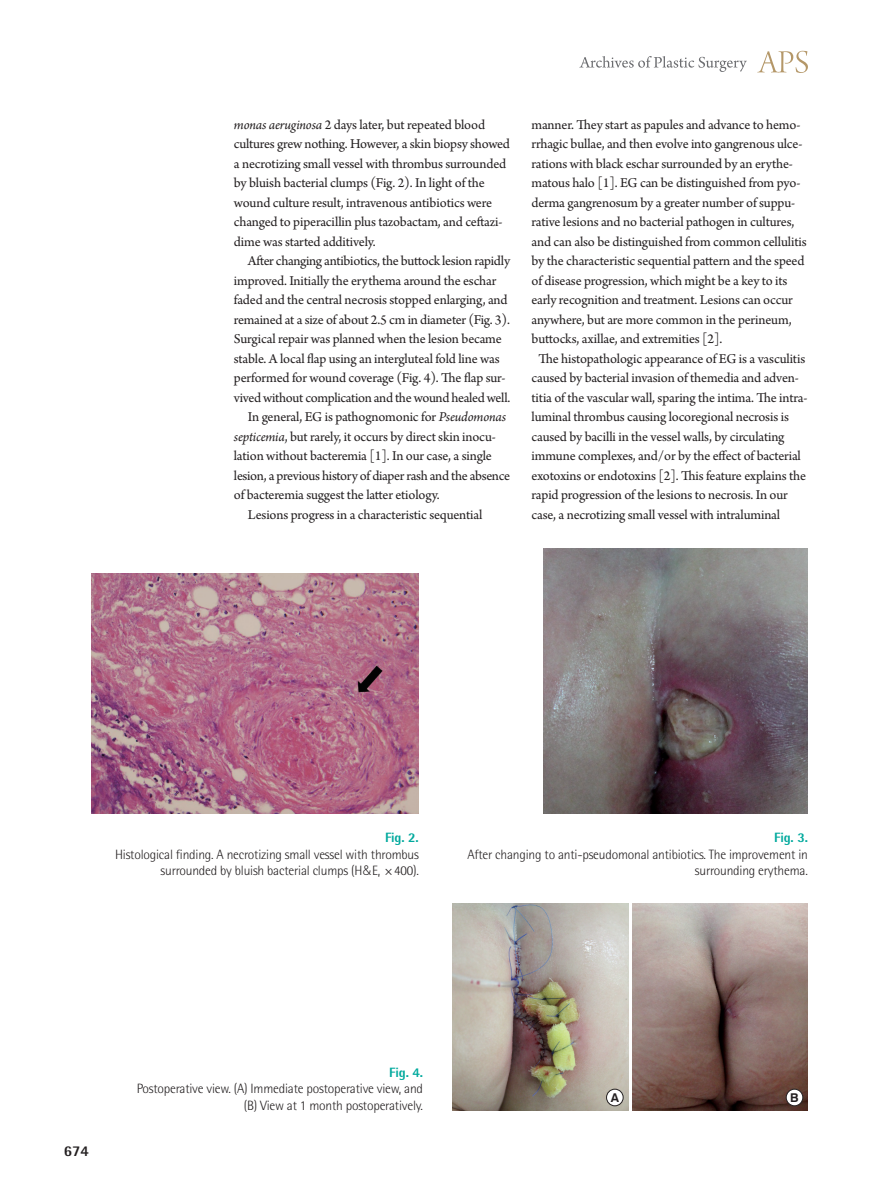
<style>
.page{position:relative;width:893px;height:1191px;background:#fff}
.page>*{position:absolute;margin:0;border:0;box-sizing:border-box;transform-origin:0 0}
.t1{font:800 15px "Rotis Semi Sans Std";color:#231f20}
.성형_본문_이미지{font:14.25px/19.5px "Arno Pro";letter-spacing:-.01em;color:#231f20}
.표_그림체{font:300 13.5px/16.4px "Rotis Semi Sans Std";letter-spacing:-.015em;color:#231f20;text-align:right}
.t2{font:700 12.15px "Swiss 721 BT";color:#231f20}
.s1{font-style:italic}
.s2{font-weight:800;color:#00a99d}
.s3{font-family:"DIN Pro"}
</style>
<div class="page">
<svg style="left:757px;top:51px;width:51px;height:22px"></svg>
<svg style="left:579px;top:56px;width:168px;height:16px"></svg>
<img style="left:543px;top:549px;width:265px;height:264px">
<img style="left:91px;top:573px;width:328px;height:240px">
<img style="left:453px;top:904px;width:175px;height:206px">
<img style="left:632px;top:904px;width:176px;height:206px">
<div style="left:606px;top:1089px;width:17px;height:16px;background:#fff;border-radius:50%"></div>
<div style="left:606px;top:1089px;width:17px;height:17px;border:1px solid #231f20;border-radius:50%"></div>
<div style="left:786px;top:1089px;width:17px;height:16px;background:#fff;border-radius:50%"></div>
<div style="left:786px;top:1089px;width:17px;height:17px;border:1px solid #231f20;border-radius:50%"></div>
<p class="성형_본문_이미지" style="left:234px;top:115px;width:278px"><span class="s1">monas aeruginosa</span> 2 days later, but repeated blood cultures grew nothing. However, a skin biopsy showed a necrotizing small vessel with thrombus surrounded by bluish bacterial clumps (Fig. 2). In light of the wound culture result, intravenous antibiotics were changed to piperacillin plus tazobactam, and ceftazi&shy;dime was started additively.</p>
<p class="성형_본문_이미지" style="left:234px;top:252px;width:278px;text-indent:14px">After changing antibiotics, the buttock lesion rapidly improved. Initially the erythema around the eschar faded and the central necrosis stopped enlarging, and remained at a size of about 2.5 cm in diameter (Fig. 3).<br>Surgical repair was planned when the lesion became stable. A local flap using an intergluteal fold line was performed for wound coverage (Fig. 4). The flap sur&shy;vived without complication and the wound healed well.</p>
<p class="성형_본문_이미지" style="left:234px;top:408px;width:278px;text-indent:14px">In general, EG is pathognomonic for <span class="s1">Pseudomonas septicemia</span>, but rarely, it occurs by direct skin inocu&shy;lation without bacteremia [1]. In our case, a single lesion, a previous history of diaper rash and the absence of bacteremia suggest the latter etiology.</p>
<p class="성형_본문_이미지" style="left:248px;top:505px;width:236px">Lesions progress in a characteristic sequential</p>
<p class="성형_본문_이미지" style="left:531px;top:115px;width:277px">manner. They start as papules and advance to hemo&shy;rrhagic bullae, and then evolve into gangrenous ulce&shy;rations with black eschar surrounded by an erythe&shy;matous halo [1]. EG can be distinguished from pyo&shy;derma gangrenosum by a greater number of suppu&shy;rative lesions and no bacterial pathogen in cultures, and can also be distinguished from common cellulitis by the characteristic sequential pattern and the speed of disease progression, which might be a key to its early recognition and treatment. Lesions can occur anywhere, but are more common in the perineum, buttocks, axillae, and extremities [2].</p>
<p class="성형_본문_이미지" style="left:531px;top:349px;width:277px;text-indent:7px">The histopathologic appearance of EG is a vasculitis caused by bacterial invasion of themedia and adven&shy;titia of the vascular wall, sparing the intima. The intra&shy;luminal thrombus causing locoregional necrosis is caused by bacilli in the vessel walls, by circulating immune complexes, and/or by the effect of bacterial exotoxins or endotoxins [2]. This feature explains the rapid progression of the lesions to necrosis. In our case, a necrotizing small vessel with intraluminal</p>
<p class="표_그림체" style="left:115px;top:829px;width:305px"><span class="s2">Fig. 2.<br></span>Histological finding. A necrotizing small vessel with thrombus surrounded by bluish bacterial clumps (H<span class="s3">&amp;</span>E, ×400).</p>
<p class="표_그림체" style="left:467px;top:829px;width:342px"><span class="s2">Fig. 3.<br></span>After changing to anti-pseudomonal antibiotics. The improvement in surrounding erythema.</p>
<p class="t1" style="left:64px;top:1141px;width:27px">674</p>
<p class="표_그림체" style="left:137px;top:1064px;width:288px"><span class="s2">Fig. 4.<br></span>Postoperative view. (A) Immediate postoperative view, and (B) View at 1 month postoperatively.</p>
<p class="t2" style="left:611px;top:1090px;width:10px">A</p>
<p class="t2" style="left:790px;top:1090px;width:10px">B</p>
</div>
